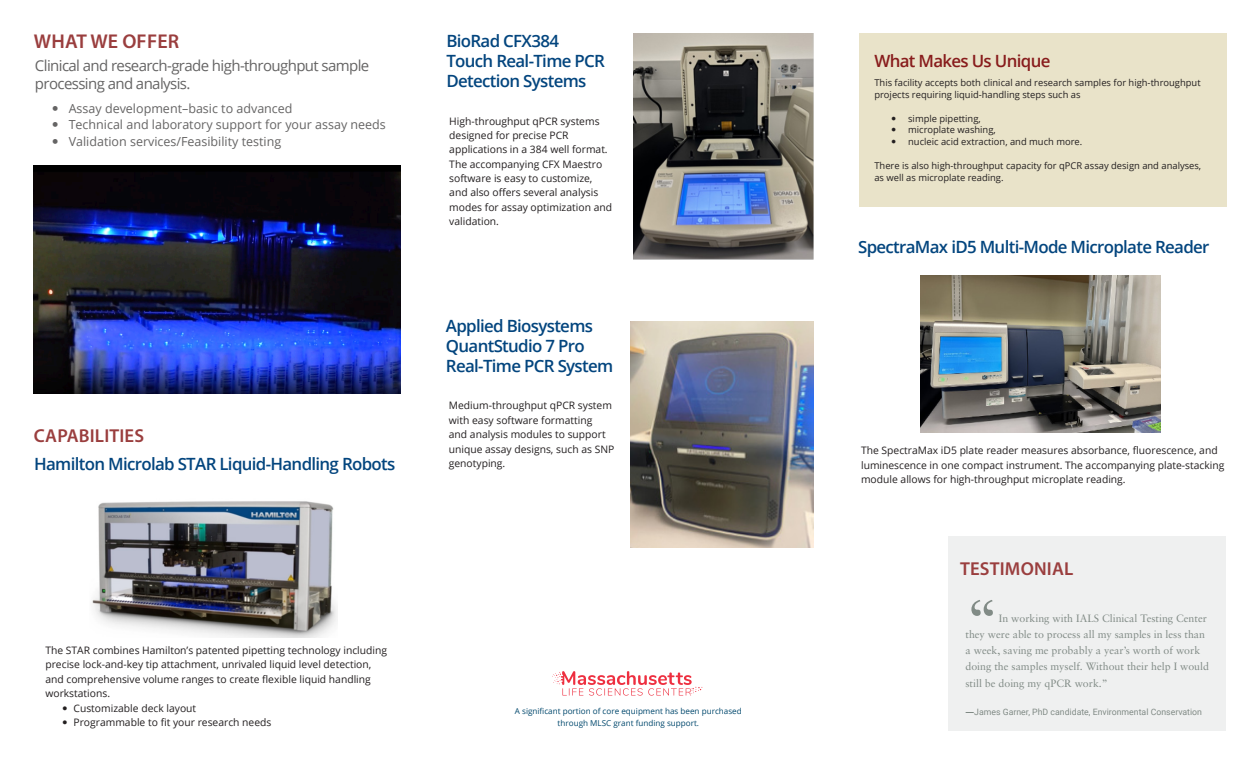
<style>
.page{position:relative;width:1260px;height:765px;background:#fff}
.page>*{position:absolute;margin:0;border:0;box-sizing:border-box;transform-origin:0 0}
.t1{font:60px "Sabon LT Pro";color:#818b86}
.t2{font:600 20px "Myriad Pro";letter-spacing:.01em;color:#9a3e3e}
.t3{font:600 18.75px "Myriad Pro";letter-spacing:.01em;color:#9a3e3e}
.t4{font:600 16.88px/20px "Open Sans";letter-spacing:-.04em;color:#03457e}
.Body_text{font:600 16.88px "Open Sans";letter-spacing:-.04em;color:#881c1c}
.Body_text-2{font:15px/18px "Open Sans";letter-spacing:-.04em;color:#656464}
.t5{font:12.5px "Open Sans";color:#656464}
.t6{font:10.62px/16.2px "Sabon LT Pro";color:#818b86}
.Multilevel_bulleted{font:10.25px/14.4px "Open Sans";color:#231f20}
.Multilevel_bulleted-2{font:9.38px/11.9px "Open Sans";color:#231f20}
.t7{font:8.75px "Roboto";color:#818b86}
.t8{font:8.12px/11.2px "Open Sans";color:#00486d;text-align:center}
.s1{font-family:"Open Sans";color:#4b5952}
</style>
<div class="page">
<svg style="left:552px;top:671px;width:150px;height:25px"></svg>
<div style="left:949px;top:536px;width:277px;height:195px;background:#eff0f0"></div>
<div style="left:859px;top:34px;width:367px;height:173px;background:#e9e3c9"></div>
<img style="left:34px;top:166px;width:366px;height:227px">
<img style="left:92px;top:501px;width:245px;height:137px">
<img style="left:921px;top:275px;width:240px;height:157px">
<img style="left:634px;top:34px;width:180px;height:225px">
<img style="left:630px;top:321px;width:183px;height:227px">
<p class="t2" style="left:34px;top:29px;width:147px">WHAT WE OFFER</p>
<p class="Body_text-2" style="left:35px;top:57px;width:336px">Clinical and research-grade high-throughput sample processing and analysis.</p>
<p class="t5" style="left:69px;top:100px;width:225px">Assay development–basic to advanced</p>
<p class="t5" style="left:69px;top:116px;width:319px">Technical and laboratory support for your assay needs</p>
<p class="t5" style="left:69px;top:133px;width:214px">Validation services/Feasibility testing</p>
<p class="t3" style="left:34px;top:423px;width:112px">CAPABILITIES</p>
<p class="t4" style="left:34px;top:454px;width:363px">Hamilton Microlab STAR Liquid-Handling Robots</p>
<p class="t4" style="left:446px;top:30px;width:160px">BioRad CFX384<br>Touch Real-Time PCR<br>Detection Systems</p>
<p class="Multilevel_bulleted" style="left:449px;top:113px;width:164px">High-throughput qPCR systems designed for precise PCR applications in a 384 well format.<br>The accompanying CFX Maestro software is easy to customize, and also offers several analysis modes for assay optimization and validation.</p>
<p class="t4" style="left:446px;top:315px;width:169px">Applied Biosystems<br>QuantStudio 7 Pro<br>Real-Time PCR System</p>
<p class="Multilevel_bulleted" style="left:449px;top:398px;width:167px">Medium-throughput qPCR system with easy software formatting<br>and analysis modules to support unique assay designs, such as SNP genotyping.</p>
<p class="Multilevel_bulleted" style="left:45px;top:643px;width:343px">The STAR combines Hamilton’s patented pipetting technology including precise lock-and-key tip attachment, unrivaled liquid level detection, and comprehensive volume ranges to create flexible liquid handling workstations.</p>
<p class="Multilevel_bulleted" style="left:74px;top:700px;width:124px">Customizable deck layout</p>
<p class="Multilevel_bulleted" style="left:74px;top:715px;width:199px">Programmable to fit your research needs</p>
<p class="t8" style="left:515px;top:706px;width:228px">A significant portion of core equipment has been purchased through MLSC grant funding support.</p>
<p class="Body_text" style="left:874px;top:49px;width:178px">What Makes Us Unique</p>
<p class="Multilevel_bulleted-2" style="left:874px;top:76px;width:328px">This facility accepts both clinical and research samples for high-throughput projects requiring liquid-handling steps such as</p>
<p class="Multilevel_bulleted-2" style="left:908px;top:112px;width:74px">simple pipetting,</p>
<p class="Multilevel_bulleted-2" style="left:908px;top:124px;width:89px">microplate washing,</p>
<p class="Multilevel_bulleted-2" style="left:908px;top:136px;width:176px">nucleic acid extraction, and much more.</p>
<p class="Multilevel_bulleted-2" style="left:874px;top:159px;width:328px">There is also high-throughput capacity for qPCR assay design and analyses, as well as microplate reading.</p>
<p class="t4" style="left:858px;top:236px;width:353px">SpectraMax iD5 Multi-Mode Microplate Reader</p>
<p class="Multilevel_bulleted" style="left:861px;top:443px;width:365px">The SpectraMax iD5 plate reader measures absorbance, fluorescence, and luminescence in one compact instrument. The accompanying plate-stacking module allows for high-throughput microplate reading.</p>
<p class="t3" style="left:960px;top:557px;width:115px">TESTIMONIAL</p>
<p class="t1" style="left:965px;top:583px;width:35px">“</p>
<p class="t6" style="left:965px;top:610px;width:245px;text-indent:33px">In working with IALS Clinical Testing Center they were able to process all my samples in less than a week, saving me probably a year’s worth of work doing the samples myself. Without their help I would still be doing my qPCR work.”</p>
<p class="t7" style="left:965px;top:706px;width:238px"><span class="s1">—</span>James Garner, PhD candidate, Environmental Conservation</p>
</div>
